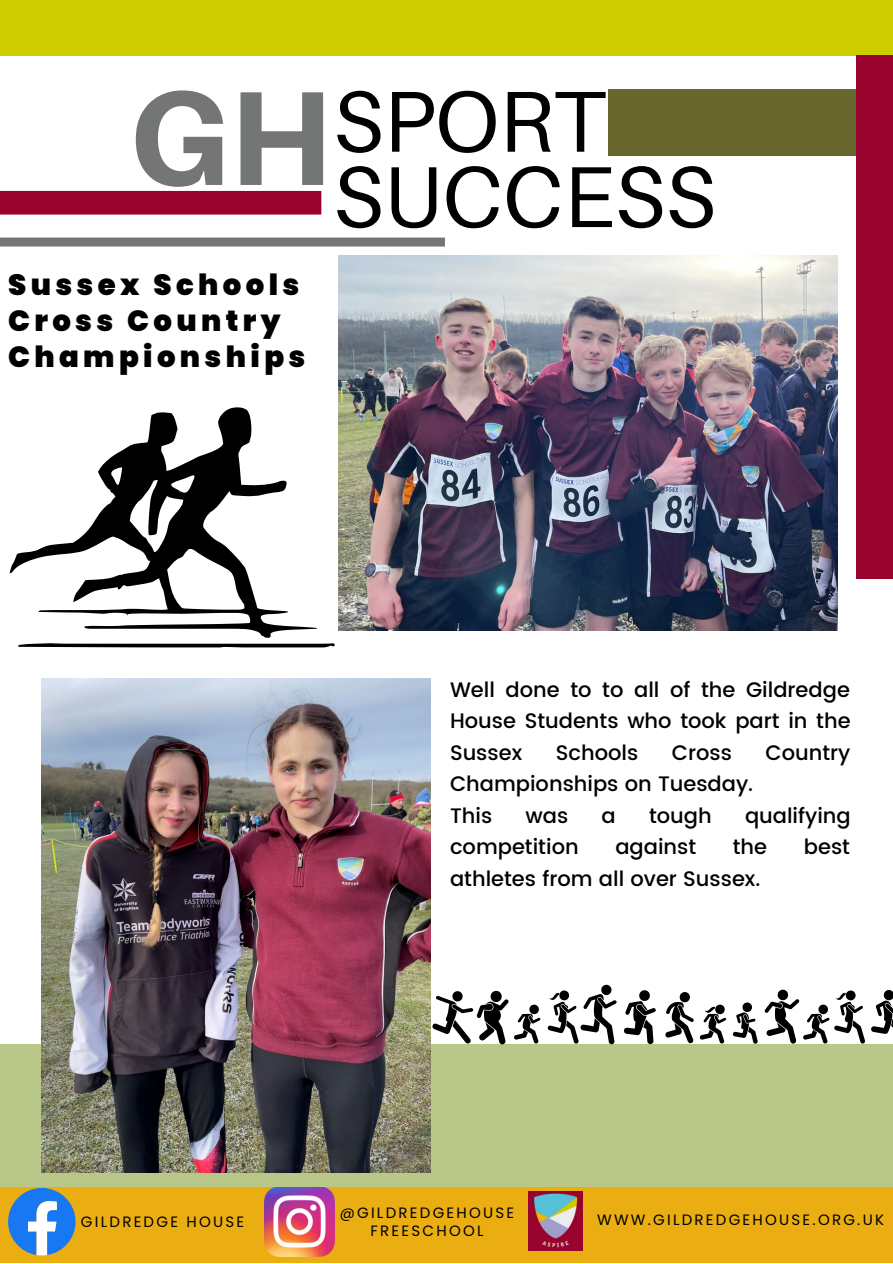
<style>
.page{position:relative;width:893px;height:1264px;background:#fff}
.page>*{position:absolute;margin:0;border:0;box-sizing:border-box;transform-origin:0 0}
.t1{font:86.55px/75.3px "Aileron";color:#000}
.t2{font:900 29.1px/36px "Poppins";letter-spacing:.15em;color:#000}
.t3{font:500 21px/31.5px "Poppins";color:#000;text-align:justify}
.t4{font:15px/18px "Poppins";letter-spacing:.15em;color:#000;text-align:center}
</style>
<div class="page">
<div style="left:0;top:1181px;width:892px;height:81px;background:#ebae12"></div>
<svg style="left:8px;top:1188px;width:68px;height:67px"></svg>
<img style="left:265px;top:1186px;width:69px;height:70px">
<img style="left:528px;top:1191px;width:54px;height:59px">
<div style="left:0;top:0;width:892px;height:56px;background:#cdcd00"></div>
<div style="left:607px;top:89px;width:285px;height:67px;background:#66662d"></div>
<div style="left:856px;top:55px;width:36px;height:523px;background:#99042f"></div>
<div style="left:0;top:191px;width:321px;height:23px;background:#99042f"></div>
<div style="left:0;top:237px;width:445px;height:9px;background:#747676"></div>
<div style="left:0;top:1043px;width:892px;height:143px;background:#b9c788"></div>
<img style="left:42px;top:679px;width:389px;height:493px">
<img style="left:338px;top:255px;width:499px;height:376px">
<svg style="left:10px;top:407px;width:307px;height:231px"></svg>
<svg style="left:18px;top:643px;width:316px;height:4px"></svg>
<svg style="left:732px;top:1002px;width:25px;height:41px"></svg>
<svg style="left:623px;top:990px;width:33px;height:54px"></svg>
<svg style="left:764px;top:989px;width:128px;height:54px"></svg>
<svg style="left:432px;top:990px;width:108px;height:54px"></svg>
<svg style="left:547px;top:984px;width:69px;height:60px"></svg>
<svg style="left:665px;top:992px;width:61px;height:51px"></svg>
<h1 class="t1" style="left:129px;top:82px;width:588px;text-indent:204px">SPORT<br><sup>GH</sup>SUCCESS</h1>
<h2 class="t2" style="left:8px;top:267px;width:299px">Sussex Schools<br>Cross Country<br>Championships</h2>
<p class="t3" style="left:450px;top:673px;width:402px">Well done to to all of the Gildredge House Students who took part in the Sussex</p>
<p class="t3" style="left:555px;top:736px;width:84px">Schools</p>
<p class="t3" style="left:671px;top:736px;width:62px">Cross</p>
<p class="t3" style="left:765px;top:736px;width:86px">Country</p>
<p class="t3" style="left:450px;top:768px;width:305px">Championships on Tuesday.<br>This</p>
<p class="t3" style="left:525px;top:799px;width:44px">was</p>
<p class="t3" style="left:601px;top:799px;width:16px">a</p>
<p class="t3" style="left:649px;top:799px;width:64px">tough</p>
<p class="t3" style="left:745px;top:799px;width:107px">qualifying</p>
<p class="t3" style="left:450px;top:831px;width:130px">competition</p>
<p class="t3" style="left:615px;top:831px;width:82px">against</p>
<p class="t3" style="left:732px;top:831px;width:36px">the</p>
<p class="t3" style="left:803px;top:831px;width:48px">best</p>
<p class="t3" style="left:450px;top:862px;width:312px">athletes from all over Sussex.</p>
<p class="t4" style="left:81px;top:1212px;width:165px">GILDREDGE HOUSE</p>
<p class="t4" style="left:339px;top:1203px;width:176px">@GILDREDGEHOUSE<br>FREESCHOOL</p>
<p class="t4" style="left:597px;top:1210px;width:288px">WWW.GILDREDGEHOUSE.ORG.UK</p>
</div>
